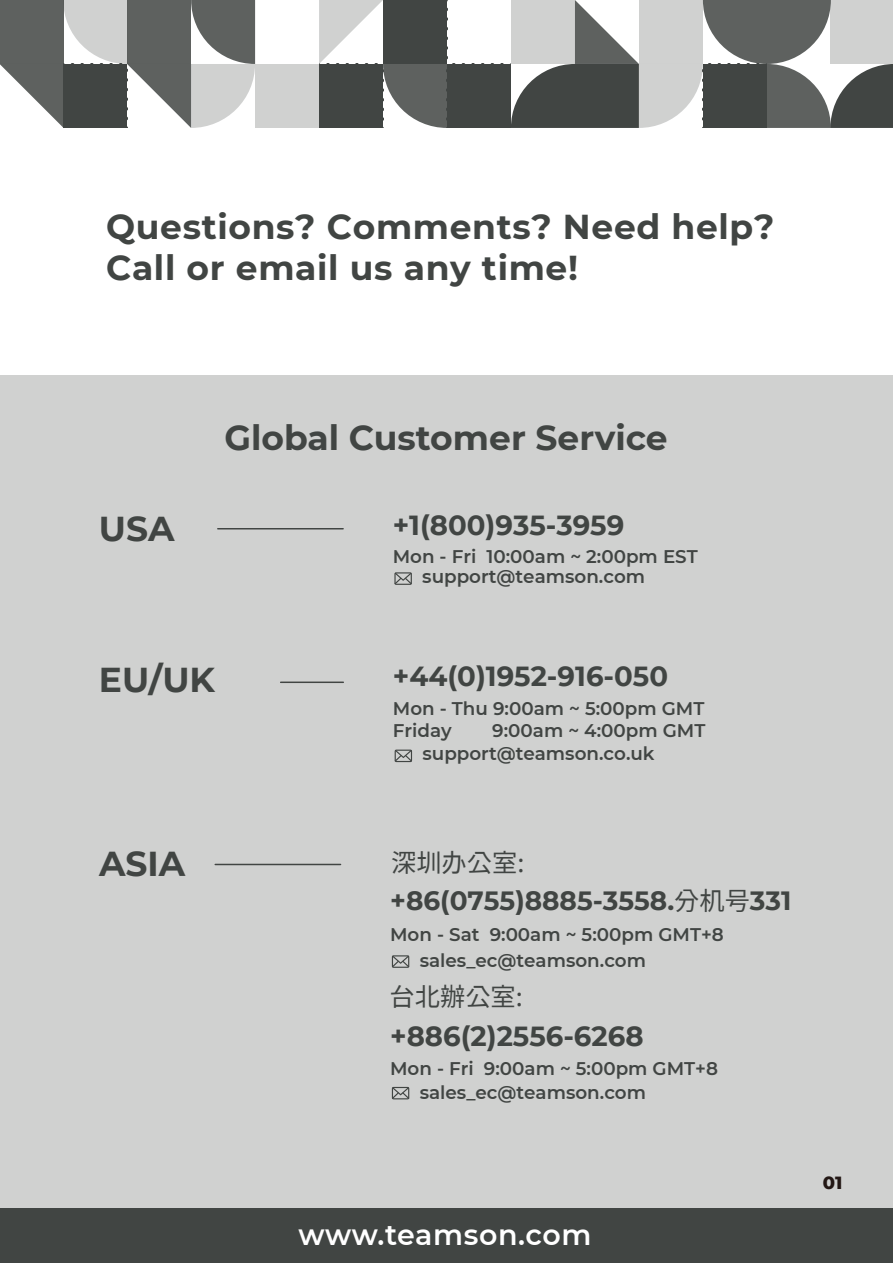
<style>
.page{position:relative;width:893px;height:1263px;background:#fff}
.page>*{position:absolute;margin:0;border:0;box-sizing:border-box;transform-origin:0 0}
.t1{font:700 34.5px/40.5px "Montserrat";letter-spacing:.02em;color:#414543}
.t2{font:700 34.5px "Montserrat";color:#414543}
.t3{font:600 28.5px "Montserrat";letter-spacing:.02em;color:#fff}
.t4{font:700 27.6px "Montserrat";color:#414543}
.t5{font:700 26.4px "Montserrat";color:#414543}
.t6{font:25.2px "Taipei Sans TC Beta";color:#414543}
.t7{font:600 18.3px/22.5px "Montserrat";color:#414543}
.t8{font:800 18px "Montserrat";color:#231815}
.s1{font-family:"Taipei Sans TC Beta";font-weight:400;font-size:25.2px}
</style>
<div class="page">
<div style="left:0;top:376px;width:893px;height:833px;background:#d0d1d0"></div>
<div style="left:0;top:1208px;width:893px;height:55px;background:#414543"></div>
<svg style="left:394px;top:572px;width:18px;height:13px"></svg>
<hr style="left:218px;top:528px;width:125px;height:1px;background:#414543">
<svg style="left:395px;top:750px;width:17px;height:12px"></svg>
<hr style="left:281px;top:681px;width:62px;height:2px;background:#414543">
<svg style="left:392px;top:1087px;width:17px;height:12px"></svg>
<svg style="left:392px;top:955px;width:17px;height:13px"></svg>
<hr style="left:215px;top:864px;width:126px;height:1px;background:#414543">
<div style="left:255px;top:64px;width:64px;height:64px;background:#d0d1d0"></div>
<svg style="left:0;top:0;width:255px;height:128px"></svg>
<svg style="left:319px;top:0;width:574px;height:128px"></svg>
<h1 class="t1" style="left:106px;top:205px;width:670px">Questions? Comments? Need help?<br>Call or email us any time!</h1>
<h1 class="t2" style="left:224px;top:413px;width:445px">Global Customer Service</h1>
<h1 class="t1" style="left:99px;top:507px;width:77px">USA</h1>
<h3 class="t4" style="left:393px;top:505px;width:233px">+1(800)935-3959</h3>
<p class="t7" style="left:422px;top:564px;width:224px">support@teamson.com</p>
<p class="t7" style="left:393px;top:545px;width:307px">Mon - Fri 10:00am ~ 2:00pm EST</p>
<h1 class="t1" style="left:99px;top:658px;width:118px">EU/UK</h1>
<h3 class="t4" style="left:393px;top:656px;width:277px">+44(0)1952-916-050</h3>
<p class="t7" style="left:393px;top:696px;width:313px">Mon - Thu 9:00am ~ 5:00pm GMT<br>Friday</p>
<p class="t7" style="left:492px;top:719px;width:215px">9:00am ~ 4:00pm GMT</p>
<p class="t7" style="left:422px;top:742px;width:234px">support@teamson.co.uk</p>
<h1 class="t1" style="left:99px;top:842px;width:88px">ASIA</h1>
<h3 class="t6" style="left:391px;top:848px;width:135px">深圳办公室:</h3>
<h3 class="t5" style="left:390px;top:882px;width:403px">+86(0755)8885-3558.<span class="s1">分机号</span>331</h3>
<p class="t7" style="left:420px;top:948px;width:228px">sales_ec@teamson.com</p>
<p class="t7" style="left:390px;top:922px;width:335px">Mon - Sat 9:00am ~ 5:00pm GMT+8</p>
<h3 class="t6" style="left:390px;top:982px;width:135px">台北辦公室:</h3>
<h3 class="t4" style="left:390px;top:1016px;width:255px">+886(2)2556-6268</h3>
<p class="t7" style="left:390px;top:1057px;width:329px">Mon - Fri 9:00am ~ 5:00pm GMT+8</p>
<p class="t7" style="left:420px;top:1080px;width:228px">sales_ec@teamson.com</p>
<h2 class="t3" style="left:299px;top:1214px;width:294px">www.teamson.com</h2>
<p class="t8" style="left:823px;top:1169px;width:21px">01</p>
</div>
